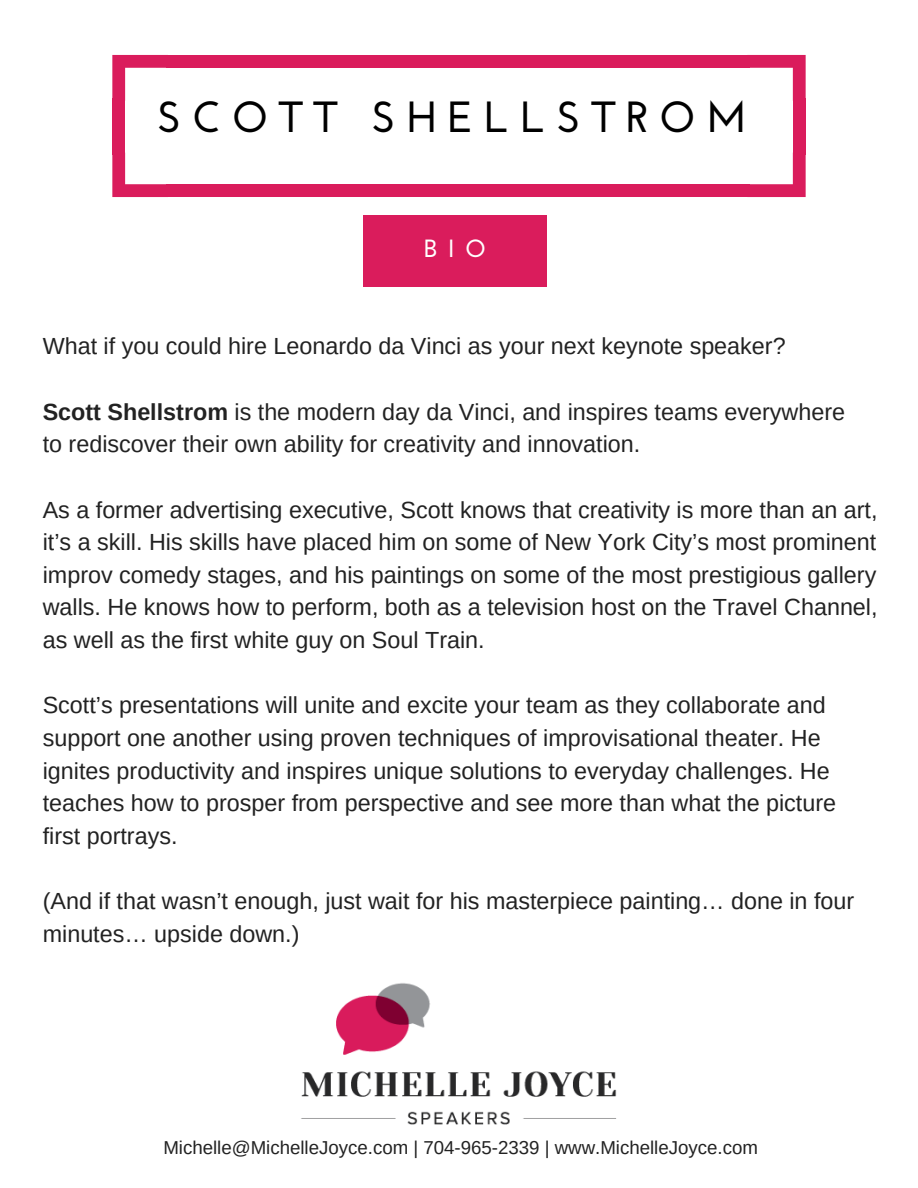
<style>
.page{position:relative;width:918px;height:1188px;background:#fff}
.page>*{position:absolute;margin:0;border:0;box-sizing:border-box;transform-origin:0 0}
.t1{font:700 43.65px "Josefin Sans";letter-spacing:.24em;color:#000}
.t2{font:700 24.9px "Josefin Sans";color:#fff}
.t3{font:23.4px/32.7px "Arimo";color:#222}
.t4{font:18.75px "Arimo";color:#222}
.s1{font-weight:700}
</style>
<div class="page">
<svg style="left:112px;top:55px;width:54px;height:46px"></svg>
<div style="left:112px;top:99px;width:13px;height:56px;background:#da1c5c"></div>
<svg style="left:112px;top:153px;width:54px;height:44px"></svg>
<div style="left:166px;top:184px;width:583px;height:13px;background:#da1c5c"></div>
<svg style="left:749px;top:153px;width:57px;height:44px"></svg>
<div style="left:793px;top:99px;width:13px;height:56px;background:#da1c5c"></div>
<div style="left:166px;top:55px;width:583px;height:13px;background:#da1c5c"></div>
<svg style="left:749px;top:55px;width:57px;height:46px"></svg>
<div style="left:363px;top:215px;width:184px;height:72px;background:#da1c5c"></div>
<img style="left:301px;top:983px;width:315px;height:142px">
<h1 class="t1" style="left:157px;top:99px;width:591px">SCOTT SHELLSTROM</h1>
<p class="t2" style="left:424px;top:238px;width:64px">BIO</p>
<p class="t3" style="left:43px;top:330px;width:744px">What if you could hire Leonardo da Vinci as your next keynote speaker?</p>
<p class="t3" style="left:43px;top:395px;width:804px"><span class="s1">Scott Shellstrom</span> is the modern day da Vinci, and inspires teams everywhere to rediscover their own ability for creativity and innovation.</p>
<p class="t3" style="left:43px;top:493px;width:836px;text-align:justify">As a former advertising executive, Scott knows that creativity is more than an art, it’s a skill. His skills have placed him on some of New York City’s most prominent improv comedy stages, and his paintings on some of the most prestigious gallery walls. He knows how to perform, both as a television host on the Travel Channel, as well as the first white guy on Soul Train.</p>
<p class="t3" style="left:43px;top:689px;width:795px">Scott’s presentations will unite and excite your team as they collaborate and support one another using proven techniques of improvisational theater. He ignites productivity and inspires unique solutions to everyday challenges. He teaches how to prosper from perspective and see more than what the picture first portrays.</p>
<p class="t3" style="left:43px;top:885px;width:813px">(And if that wasn’t enough, just wait for his masterpiece painting… done in four minutes… upside down.)</p>
<p class="t4" style="left:163px;top:1137px;width:596px">Michelle@MichelleJoyce.com | 704-965-2339 | www.MichelleJoyce.com</p>
</div>
